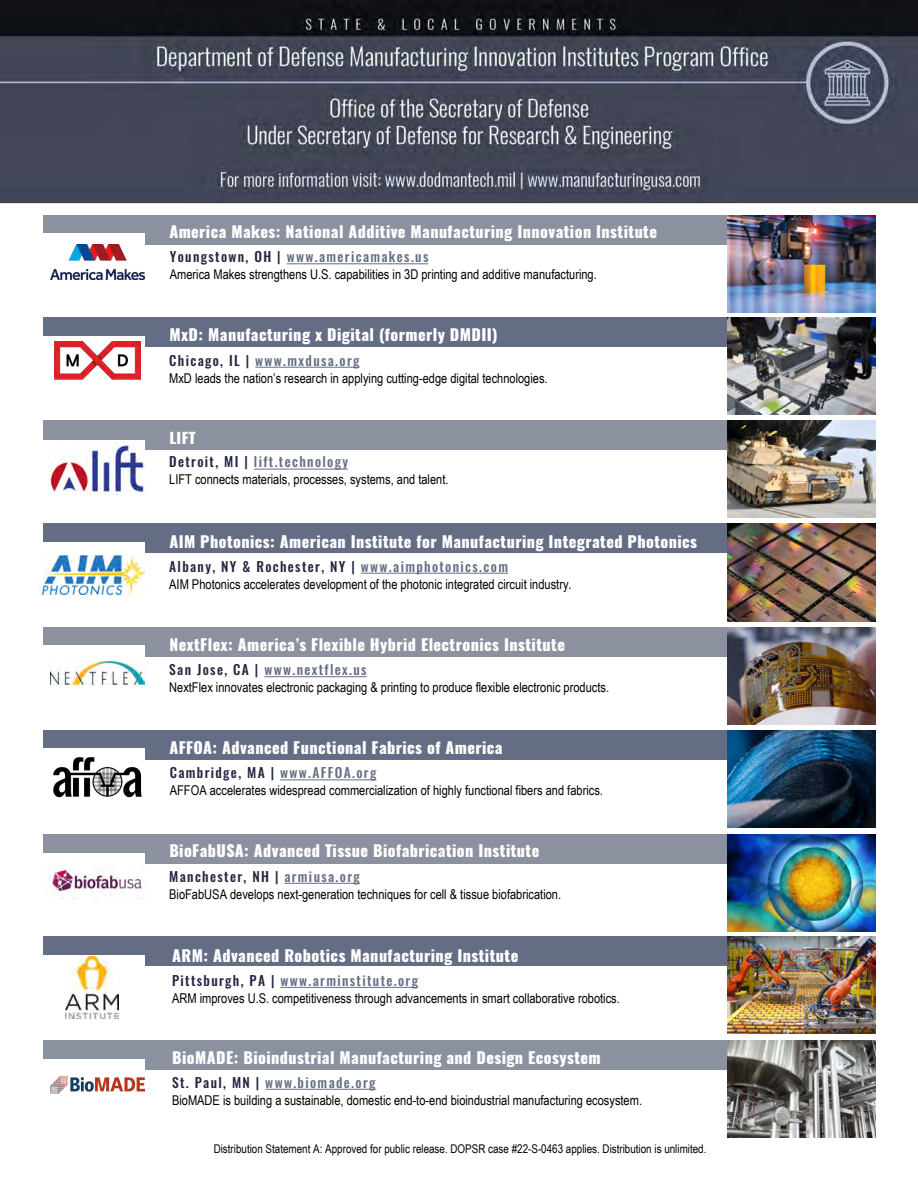
<style>
.page{position:relative;width:918px;height:1188px;background:#fff}
.page>*{position:absolute;margin:0;border:0;box-sizing:border-box;transform-origin:0 0}
.t1{font:800 15.75px "Oswald";letter-spacing:.025em;color:#fff}
.t2{font:800 15px "Oswald";color:#fff}
.t3{font:13.5px/17px "Arial Narrow";color:#000}
.t4{font:12px "Arial Narrow";color:#000}
.s1{font-family:"Oswald";font-weight:500;color:#23243f}
.s2{font-family:"Oswald";font-weight:500;color:#646d84}
</style>
<div class="page">
<img style="left:0;top:0;width:918px;height:1138px">
<div style="left:43px;top:627px;width:716px;height:29px;background:#8c91a0"></div>
<div style="left:43px;top:834px;width:716px;height:29px;background:#8c91a0"></div>
<div style="left:43px;top:1040px;width:716px;height:30px;background:#8c91a0"></div>
<div style="left:43px;top:317px;width:737px;height:30px;background:#646d84"></div>
<div style="left:43px;top:215px;width:716px;height:29px;background:#8c91a0"></div>
<div style="left:43px;top:420px;width:716px;height:29px;background:#8c91a0"></div>
<div style="left:43px;top:524px;width:716px;height:29px;background:#646d84"></div>
<div style="left:43px;top:730px;width:716px;height:29px;background:#646d84"></div>
<div style="left:43px;top:937px;width:716px;height:29px;background:#646d84"></div>
<img style="left:728px;top:215px;width:148px;height:98px">
<img style="left:728px;top:317px;width:148px;height:98px">
<div style="left:40px;top:336px;width:104px;height:46px;background:#fff"></div>
<img style="left:54px;top:341px;width:87px;height:39px">
<img style="left:728px;top:420px;width:148px;height:98px">
<div style="left:40px;top:440px;width:104px;height:65px;background:#fff"></div>
<img style="left:50px;top:442px;width:94px;height:53px">
<img style="left:728px;top:524px;width:148px;height:97px">
<div style="left:40px;top:542px;width:104px;height:67px;background:#fff"></div>
<img style="left:40px;top:555px;width:104px;height:39px">
<img style="left:728px;top:627px;width:148px;height:97px">
<div style="left:40px;top:645px;width:104px;height:67px;background:#fff"></div>
<img style="left:51px;top:661px;width:93px;height:23px">
<img style="left:728px;top:730px;width:148px;height:98px">
<div style="left:40px;top:749px;width:104px;height:66px;background:#fff"></div>
<img style="left:53px;top:757px;width:89px;height:41px">
<img style="left:728px;top:834px;width:148px;height:98px">
<div style="left:40px;top:853px;width:104px;height:65px;background:#fff"></div>
<img style="left:49px;top:868px;width:93px;height:31px">
<img style="left:728px;top:937px;width:148px;height:97px">
<img style="left:728px;top:1040px;width:148px;height:98px">
<div style="left:40px;top:1059px;width:104px;height:66px;background:#fff"></div>
<img style="left:51px;top:1076px;width:93px;height:18px">
<div style="left:40px;top:234px;width:105px;height:68px;background:#fff"></div>
<img style="left:51px;top:244px;width:94px;height:36px">
<div style="left:40px;top:955px;width:104px;height:65px;background:#fff"></div>
<img style="left:66px;top:957px;width:52px;height:61px">
<hr style="left:254px;top:469px;width:94px;height:1px;background:#646d84">
<hr style="left:287px;top:263px;width:141px;height:1px;background:#646d84">
<hr style="left:255px;top:367px;width:105px;height:1px;background:#646d84">
<hr style="left:361px;top:573px;width:147px;height:1px;background:#646d84">
<hr style="left:264px;top:676px;width:103px;height:1px;background:#646d84">
<hr style="left:280px;top:780px;width:96px;height:1px;background:#646d84">
<hr style="left:284px;top:883px;width:76px;height:1px;background:#646d84">
<hr style="left:280px;top:987px;width:138px;height:1px;background:#646d84">
<hr style="left:265px;top:1089px;width:110px;height:1px;background:#646d84">
<p class="t1" style="left:169px;top:224px;width:489px">America Makes: National Additive Manufacturing Innovation Institute</p>
<p class="t3" style="left:170px;top:248px;width:429px"><span class="s1">Youngstown, OH |</span> <span class="s2">www.americamakes.us<br></span>America Makes strengthens U.S. capabilities in 3D printing and additive manufacturing.</p>
<p class="t1" style="left:169px;top:327px;width:330px">MxD: Manufacturing x Digital (formerly DMDII)</p>
<p class="t3" style="left:169px;top:352px;width:380px"><span class="s1">Chicago, IL |</span> <span class="s2">www.mxdusa.org<br></span>MxD leads the nation’s research in applying cutting-edge digital technologies.</p>
<p class="t2" style="left:169px;top:430px;width:28px">LIFT</p>
<p class="t3" style="left:169px;top:454px;width:281px"><span class="s1">Detroit, MI |</span> <span class="s2">lift.technology<br></span>LIFT connects materials, processes, systems, and talent.</p>
<p class="t1" style="left:169px;top:533px;width:529px">AIM Photonics: American Institute for Manufacturing Integrated Photonics</p>
<p class="t3" style="left:169px;top:558px;width:404px"><span class="s1">Albany, NY &amp; Rochester, NY |</span> <span class="s2">www.aimphotonics.com<br></span>AIM Photonics accelerates development of the photonic integrated circuit industry.</p>
<p class="t1" style="left:169px;top:636px;width:397px">NextFlex: America’s Flexible Hybrid Electronics Institute</p>
<p class="t3" style="left:169px;top:661px;width:441px"><span class="s1">San Jose, CA |</span> <span class="s2">www.nextflex.us<br></span>NextFlex innovates electronic packaging &amp; printing to produce flexible electronic products.</p>
<p class="t1" style="left:169px;top:740px;width:335px">AFFOA: Advanced Functional Fabrics of America</p>
<p class="t3" style="left:170px;top:765px;width:435px"><span class="s1">Cambridge, MA |</span> <span class="s2">www.AFFOA.org<br></span>AFFOA accelerates widespread commercialization of highly functional fibers and fabrics.</p>
<p class="t1" style="left:169px;top:843px;width:371px">BioFabUSA: Advanced Tissue Biofabrication Institute</p>
<p class="t3" style="left:169px;top:868px;width:393px"><span class="s1">Manchester, NH |</span> <span class="s2">armiusa.org<br></span>BioFabUSA develops next-generation techniques for cell &amp; tissue biofabrication.</p>
<p class="t1" style="left:172px;top:947px;width:348px">ARM: Advanced Robotics Manufacturing Institute</p>
<p class="t3" style="left:172px;top:972px;width:449px"><span class="s1">Pittsburgh, PA |</span> <span class="s2">www.arminstitute.org<br></span>ARM improves U.S. competitiveness through advancements in smart collaborative robotics.</p>
<p class="t1" style="left:172px;top:1049px;width:430px">BioMADE: Bioindustrial Manufacturing and Design Ecosystem</p>
<p class="t3" style="left:172px;top:1074px;width:472px"><span class="s1">St. Paul, MN |</span> <span class="s2">www.biomade.org<br></span>BioMADE is building a sustainable, domestic end-to-end bioindustrial manufacturing ecosystem.</p>
<p class="t4" style="left:214px;top:1140px;width:494px">Distribution Statement A: Approved for public release. DOPSR case #22-S-0463 applies. Distribution is unlimited.</p>
</div>
